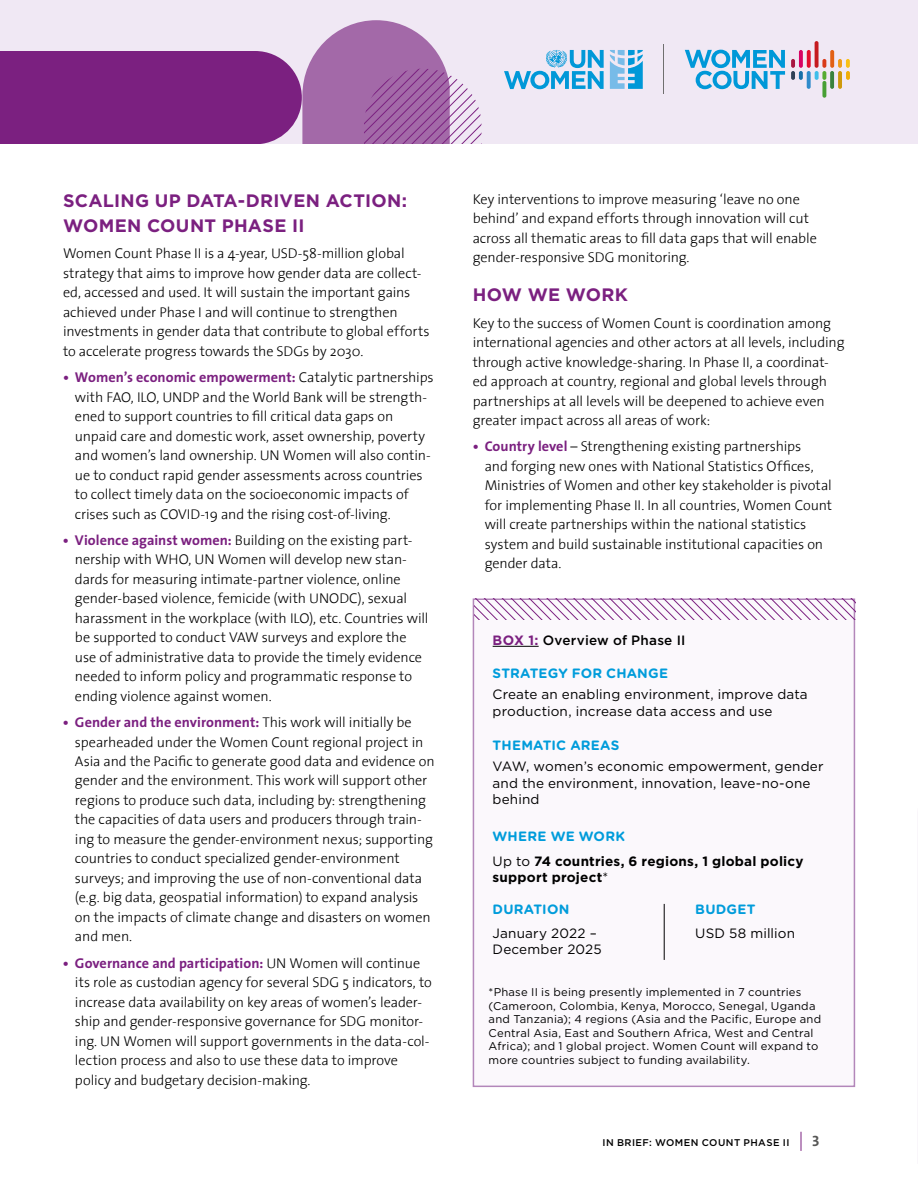
<style>
.page{position:relative;width:918px;height:1188px;background:#fff}
.page>*{position:absolute;margin:0;border:0;box-sizing:border-box;transform-origin:0 0}
.t1{font:700 18px/25.5px "Gotham";letter-spacing:.015em;color:#7b2080}
.t2{font:700 15px "The Sans C4 s";color:#575756}
.t3{font:300 14.25px/19.5px "The Sans";letter-spacing:-.005em;color:#000}
.t4{font:13.5px/16.5px "Gotham";letter-spacing:.01em;color:#000}
.t5{font:700 13.5px "Gotham Rounded";letter-spacing:.015em;color:#009cdb}
.t6{font:700 13.5px/16.5px "Gotham";letter-spacing:.015em;color:#000}
.t7{font:500 13.5px "Gotham";letter-spacing:.015em;color:#000}
.t8{font:11.25px/13.5px "Gotham";letter-spacing:.02em;color:#000}
.t9{font:500 9.75px "Gotham";letter-spacing:.045em;color:#000}
.s1{font-weight:700;color:#7b2080}
.s2{font-weight:400}
</style>
<div class="page">
<svg style="left:801px;top:1132px;width:1px;height:19px"></svg>
<div style="left:0;top:0;width:918px;height:144px;background:#f0e8f4"></div>
<hr style="left:664px;top:45px;width:1px;height:49px;background:#706f6f">
<svg style="left:685px;top:50px;width:100px;height:39px"></svg>
<svg style="left:799px;top:50px;width:4px;height:18px"></svg>
<svg style="left:807px;top:50px;width:4px;height:18px"></svg>
<svg style="left:830px;top:50px;width:4px;height:18px"></svg>
<svg style="left:815px;top:41px;width:4px;height:27px"></svg>
<svg style="left:838px;top:59px;width:12px;height:21px"></svg>
<svg style="left:791px;top:59px;width:12px;height:21px"></svg>
<svg style="left:838px;top:71px;width:4px;height:18px"></svg>
<svg style="left:830px;top:71px;width:4px;height:18px"></svg>
<svg style="left:807px;top:71px;width:4px;height:18px"></svg>
<svg style="left:822px;top:81px;width:4px;height:17px"></svg>
<svg style="left:815px;top:59px;width:11px;height:21px"></svg>
<svg style="left:504px;top:50px;width:100px;height:39px"></svg>
<svg style="left:610px;top:50px;width:33px;height:39px"></svg>
<svg style="left:0;top:20px;width:482px;height:124px"></svg>
<div style="left:473px;top:598px;width:382px;height:489px;background:#fbf8fc;border:2px solid #b387ba"></div>
<hr style="left:493px;top:646px;width:46px;height:1px;background:#000">
<hr style="left:664px;top:904px;width:1px;height:56px;background:#000">
<svg style="left:475px;top:598px;width:380px;height:22px"></svg>
<p class="t1" style="left:63px;top:187px;width:345px">SCALING UP DATA-DRIVEN ACTION:<br>WOMEN COUNT PHASE II</p>
<p class="t3" style="left:63px;top:243px;width:368px">Women Count Phase II is a 4-year, USD-58-million global strategy that aims to improve how gender data are collect&shy;ed, accessed and used. It will sustain the important gains achieved under Phase I and will continue to strengthen investments in gender data that contribute to global efforts to accelerate progress towards the SDGs by 2030.</p>
<p class="t3" style="left:75px;top:367px;width:360px;text-indent:-12px"><span class="s1">• Women’s economic empowerment:</span> Catalytic partnerships with FAO, ILO, UNDP and the World Bank will be strength&shy;ened to support countries to fill critical data gaps on unpaid care and domestic work, asset ownership, poverty and women’s land ownership. UN Women will also contin&shy;ue to conduct rapid gender assessments across countries to collect timely data on the socioeconomic impacts of crises such as COVID-19 and the rising cost-of-living.</p>
<p class="t3" style="left:75px;top:530px;width:355px;text-indent:-12px"><span class="s1">• Violence against women:</span> Building on the existing part&shy;nership with WHO, UN Women will develop new stan&shy;dards for measuring intimate-partner violence, online gender-based violence, femicide (with UNODC), sexual harassment in the workplace (with ILO), etc. Countries will be supported to conduct VAW surveys and explore the use of administrative data to provide the timely evidence needed to inform policy and programmatic response to ending violence against women.</p>
<p class="t3" style="left:75px;top:712px;width:361px;text-indent:-12px"><span class="s1">• Gender and the environment:</span> This work will initially be spearheaded under the Women Count regional project in Asia and the Pacific to generate good data and evidence on gender and the environment. This work will support other regions to produce such data, including by: strengthening the capacities of data users and producers through train&shy;ing to measure the gender-environment nexus; supporting countries to conduct specialized gender-environment surveys; and improving the use of non-conventional data (e.g. big data, geospatial information) to expand analysis on the impacts of climate change and disasters on women and men.</p>
<p class="t3" style="left:75px;top:953px;width:358px;text-indent:-12px"><span class="s1">• Governance and participation:</span> UN Women will continue its role as custodian agency for several SDG 5 indicators, to increase data availability on key areas of women’s leader&shy;ship and gender-responsive governance for SDG monitor&shy;ing. UN Women will support governments in the data-col&shy;lection process and also to use these data to improve policy and budgetary decision-making.</p>
<p class="t3" style="left:473px;top:189px;width:346px">Key interventions to improve measuring ‘leave no one behind’ and expand efforts through innovation will cut across all thematic areas to fill data gaps that will enable gender-responsive SDG monitoring.</p>
<p class="t1" style="left:473px;top:282px;width:157px">HOW WE WORK</p>
<p class="t3" style="left:473px;top:313px;width:373px">Key to the success of Women Count is coordination among international agencies and other actors at all levels, including through active knowledge-sharing. In Phase II, a coordinat&shy;ed approach at country, regional and global levels through partnerships at all levels will be deepened to achieve even greater impact across all areas of work:</p>
<p class="t3" style="left:485px;top:436px;width:349px;text-indent:-12px"><span class="s1">• Country level</span> – Strengthening existing partnerships<br>and forging new ones with National Statistics Offices, Ministries of Women and other key stakeholder is pivotal for implementing Phase II. In all countries, Women Count will create partnerships within the national statistics system and build sustainable institutional capacities on gender data.</p>
<p class="t7" style="left:493px;top:631px;width:194px"><span class="s1">BOX 1:</span> Overview of Phase II</p>
<p class="t5" style="left:493px;top:663px;width:177px">STRATEGY FOR CHANGE</p>
<p class="t4" style="left:493px;top:686px;width:317px">Create an enabling environment, improve data production, increase data access and use</p>
<p class="t5" style="left:493px;top:735px;width:129px">THEMATIC AREAS</p>
<p class="t4" style="left:493px;top:758px;width:333px">VAW, women’s economic empowerment, gender and the environment, innovation, leave-no-one behind</p>
<p class="t5" style="left:493px;top:826px;width:134px">WHERE WE WORK</p>
<p class="t6" style="left:493px;top:852px;width:312px"><span class="s2">Up to</span> 74 countries, 6 regions, 1 global policy support project<span class="s2">*</span></p>
<p class="t5" style="left:493px;top:900px;width:78px">DURATION</p>
<p class="t4" style="left:493px;top:924px;width:111px">January 2022 –<br>December 2025</p>
<p class="t5" style="left:695px;top:900px;width:62px">BUDGET</p>
<p class="t4" style="left:695px;top:924px;width:101px">USD 58 million</p>
<p class="t8" style="left:489px;top:985px;width:334px">*Phase II is being presently implemented in 7 countries (Cameroon, Colombia, Kenya, Morocco, Senegal, Uganda and Tanzania); 4 regions (Asia and the Pacific, Europe and Central Asia, East and Southern Africa, West and Central Africa); and 1 global project. Women Count will expand to more countries subject to funding availability.</p>
<p class="t9" style="left:603px;top:1137px;width:188px">IN BRIEF: WOMEN COUNT PHASE II</p>
<p class="t2" style="left:812px;top:1132px;width:9px">3</p>
</div>
